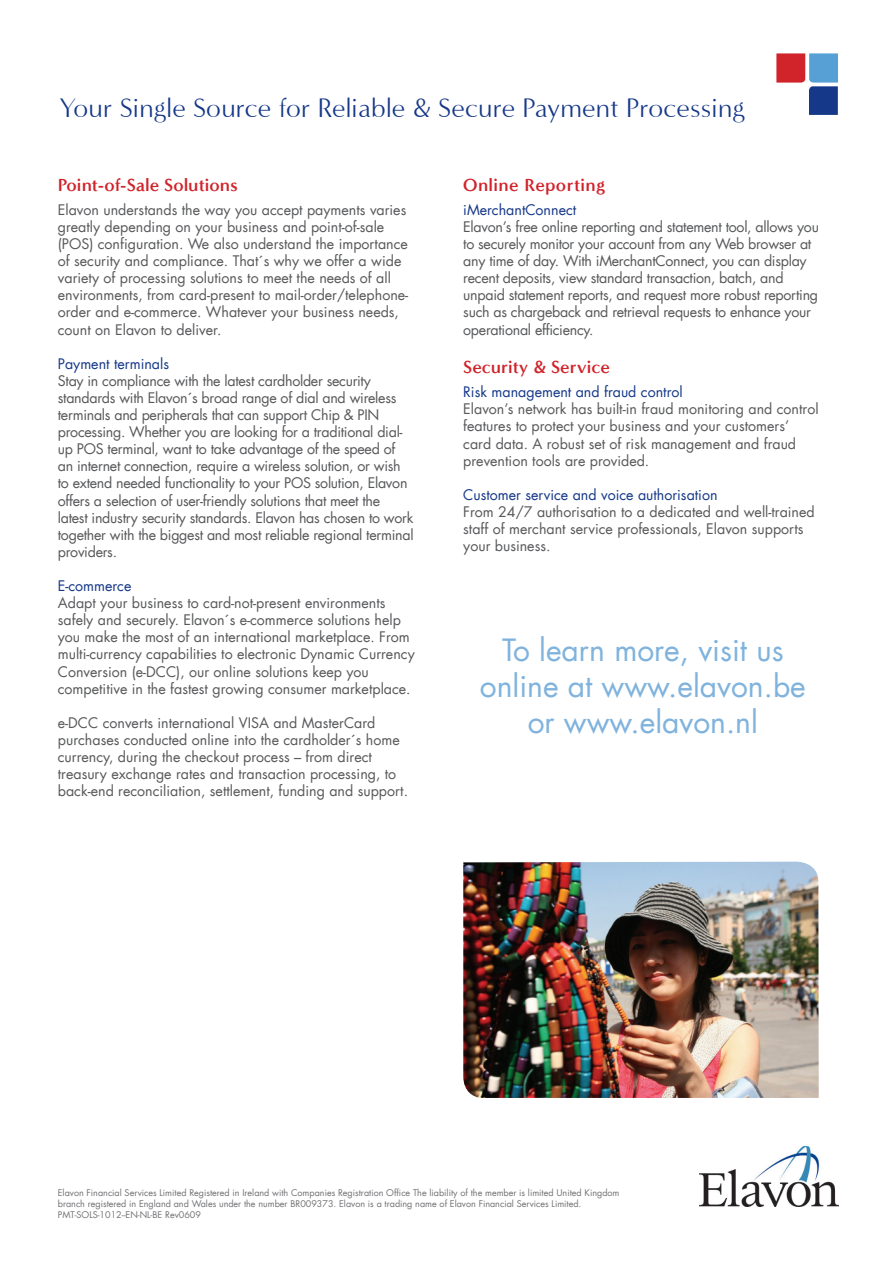
<style>
.page{position:relative;width:893px;height:1263px;background:#fff}
.page>*{position:absolute;margin:0;border:0;box-sizing:border-box;transform-origin:0 0}
.t1{font:30px/36px "Futura LT";color:#7fb3dd;text-align:center}
.t2{font:27px "Minerva Modern";letter-spacing:.01em;color:#153888}
.t3{font:700 18px "Minerva Modern";color:#d1232a}
.t4{font:700 18px "Minerva Modern";letter-spacing:.02em;color:#d1232a}
.t5{font:14.25px/17.1px "Futura LT";color:#57585a}
.t6{font:14.25px/17.1px "Futura LT";letter-spacing:-.02em;color:#57585a}
.t7{font:14.25px "Futura LT";color:#153888}
.t8{font:9px "Futura LT";color:#717275}
</style>
<div class="page">
<svg style="left:776px;top:53px;width:62px;height:62px"></svg>
<img style="left:700px;top:1146px;width:138px;height:60px">
<img style="left:463px;top:862px;width:356px;height:236px">
<p class="t2" style="left:59px;top:92px;width:687px">Your Single Source for Reliable &amp; Secure Payment Processing</p>
<p class="t3" style="left:58px;top:174px;width:181px">Point-of-Sale Solutions</p>
<p class="t5" style="left:58px;top:201px;width:352px">Elavon understands the way you accept payments varies greatly depending on your business and point-of-sale (POS) configuration. We also understand the importance of security and compliance. That´s why we offer a wide variety of processing solutions to meet the needs of all environments, from card-present to mail-order/telephone&shy;order and e-commerce. Whatever your business needs, count on Elavon to deliver.</p>
<p class="t7" style="left:58px;top:354px;width:113px">Payment terminals</p>
<p class="t6" style="left:58px;top:372px;width:357px">Stay in compliance with the latest cardholder security standards with Elavon´s broad range of dial and wireless terminals and peripherals that can support Chip &amp; PIN processing. Whether you are looking for a traditional dial&shy;up POS terminal, want to take advantage of the speed of an internet connection, require a wireless solution, or wish to extend needed functionality to your POS solution, Elavon offers a selection of user-friendly solutions that meet the<br>latest industry security standards. Elavon has chosen to work together with the biggest and most reliable regional terminal providers.</p>
<p class="t7" style="left:58px;top:577px;width:75px">E-commerce</p>
<p class="t5" style="left:58px;top:594px;width:358px">Adapt your business to card-not-present environments safely and securely. Elavon´s e-commerce solutions help you make the most of an international marketplace. From multi-currency capabilities to electronic Dynamic Currency Conversion (e-DCC), our online solutions keep you competitive in the fastest growing consumer marketplace.</p>
<p class="t5" style="left:58px;top:714px;width:352px">e-DCC converts international VISA and MasterCard purchases conducted online into the cardholder´s home currency, during the checkout process – from direct treasury exchange rates and transaction processing, to back-end reconciliation, settlement, funding and support.</p>
<p class="t4" style="left:463px;top:174px;width:143px">Online Reporting</p>
<p class="t7" style="left:463px;top:200px;width:115px">iMerchantConnect</p>
<p class="t6" style="left:463px;top:218px;width:357px">Elavon’s free online reporting and statement tool, allows you to securely monitor your account from any Web browser at any time of day. With iMerchantConnect, you can display recent deposits, view standard transaction, batch, and unpaid statement reports, and request more robust reporting such as chargeback and retrieval requests to enhance your operational efficiency.</p>
<p class="t3" style="left:463px;top:356px;width:148px">Security &amp; Service</p>
<p class="t7" style="left:463px;top:383px;width:221px">Risk management and fraud control</p>
<p class="t5" style="left:463px;top:401px;width:357px">Elavon’s network has built-in fraud monitoring and control features to protect your business and your customers’ card data. A robust set of risk management and fraud prevention tools are provided.</p>
<p class="t7" style="left:463px;top:485px;width:256px">Customer service and voice authorisation</p>
<p class="t5" style="left:463px;top:503px;width:353px">From 24/7 authorisation to a dedicated and well-trained staff of merchant service professionals, Elavon supports your business.</p>
<p class="t1" style="left:502px;top:632px;width:283px">To learn more, visit us</p>
<p class="t1" style="left:480px;top:668px;width:328px">online at www.elavon.be or www.elavon.nl</p>
<p class="t8" style="left:58px;top:1187px;width:563px">Elavon Financial Services Limited Registered in Ireland with Companies Registration Office The liability of the member is limited United Kingdom</p>
<p class="t8" style="left:58px;top:1198px;width:525px">branch registered in England and Wales under the number BR009373. Elavon is a trading name of Elavon Financial Services Limited.</p>
<p class="t8" style="left:58px;top:1209px;width:145px">PMT-SOLS-1012--EN-NL-BE Rev0609</p>
</div>
